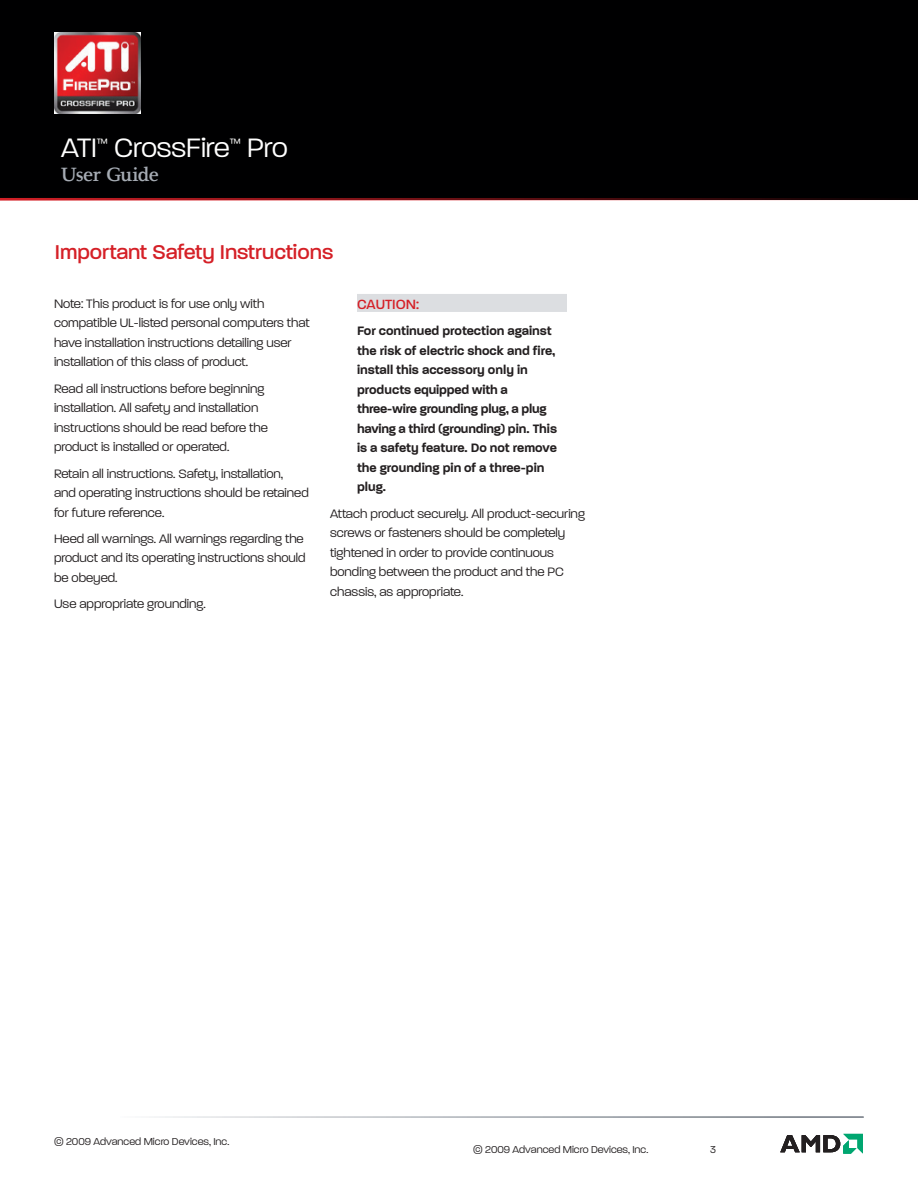
<style>
.page{position:relative;width:918px;height:1188px;background:#fff}
.page>*{position:absolute;margin:0;border:0;box-sizing:border-box;transform-origin:0 0}
.t1{font:300 36px "Paralucent";letter-spacing:-.005em;color:#fff}
.t2{font:500 27px "Paralucent";color:#d52027}
.t3{font:900 19.5px "Alexandra BL";letter-spacing:-.01em;color:#a6acb4}
.t4{font:500 18px "Paralucent";color:#d52027}
.t5{font:300 16.5px/19.5px "Paralucent";color:#231f20}
.t6{font:600 16.5px/19.5px "Paralucent";color:#231f20}
.t7{font:300 14.4px "Paralucent";color:#fff}
.t8{font:300 13.5px "Paralucent";color:#231f20}
</style>
<div class="page">
<div style="left:0;top:0;width:918px;height:200px;background:#000001"></div>
<hr style="left:0;top:198px;width:918px;height:3px;background:#d52027">
<img style="left:54px;top:32px;width:87px;height:81px">
<div style="left:357px;top:294px;width:210px;height:18px;background:#dcdee1"></div>
<svg style="left:780px;top:1134px;width:83px;height:20px"></svg>
<h1 class="t1" style="left:61px;top:128px;width:37px">ATI</h1>
<p class="t7" style="left:97px;top:134px;width:12px">™</p>
<h1 class="t1" style="left:114px;top:128px;width:117px">CrossFire</h1>
<p class="t7" style="left:230px;top:134px;width:12px">™</p>
<h1 class="t1" style="left:247px;top:128px;width:42px">Pro</h1>
<p class="t3" style="left:61px;top:162px;width:99px">User Guide</p>
<h2 class="t2" style="left:55px;top:238px;width:280px">Important Safety Instructions</h2>
<p class="t5" style="left:54px;top:293px;width:257px">Note: This product is for use only with compatible UL-listed personal computers that have installation instructions detailing user installation of this class of product.</p>
<p class="t5" style="left:54px;top:378px;width:215px">Read all instructions before beginning installation. All safety and installation instructions should be read before the product is installed or operated.</p>
<p class="t5" style="left:54px;top:463px;width:256px">Retain all instructions. Safety, installation, and operating instructions should be retained for future reference.</p>
<p class="t5" style="left:54px;top:528px;width:253px;text-align:justify">Heed all warnings. All warnings regarding the product and its operating instructions should be obeyed.</p>
<p class="t5" style="left:54px;top:594px;width:153px">Use appropriate grounding.</p>
<p class="t4" style="left:357px;top:295px;width:64px">Caution:</p>
<p class="t6" style="left:357px;top:321px;width:202px">For continued protection against the risk of electric shock and fire, install this accessory only in products equipped with a three-wire grounding plug, a plug having a third (grounding) pin. This is a safety feature. Do not remove the grounding pin of a three-pin plug.</p>
<p class="t5" style="left:330px;top:503px;width:256px">Attach product securely. All product-securing screws or fasteners should be completely tightened in order to provide continuous bonding between the product and the PC chassis, as appropriate.</p>
<p class="t8" style="left:54px;top:1134px;width:176px">© 2009 Advanced Micro Devices, Inc.</p>
<p class="t8" style="left:473px;top:1142px;width:176px">© 2009 Advanced Micro Devices, Inc.</p>
<p class="t8" style="left:710px;top:1142px;width:7px">3</p>
</div>
